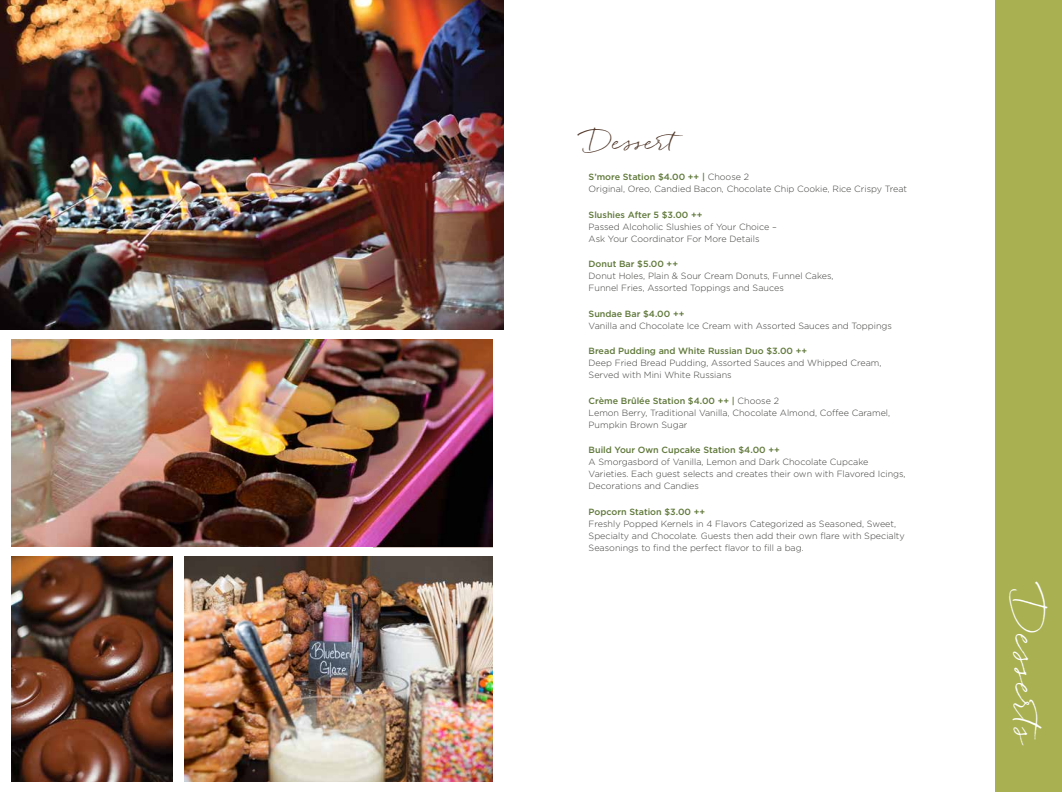
<style>
.page{position:relative;width:1062px;height:792px;background:#fff}
.page>*{position:absolute;margin:0;border:0;box-sizing:border-box;transform-origin:0 0}
.t1{font:36px "Quickpen";color:#fff}
.t2{font:24px "Quickpen";letter-spacing:-.025em;color:#52392b}
.t3{font:300 9px/12px "Gotham";color:#3f3f3d}
.t4{font:500 9px "Gotham";color:#60783a}
.s1{font-weight:500;color:#60783a}
</style>
<div class="page">
<div style="left:996px;top:0;width:66px;height:792px;background:#a9b051"></div>
<img style="left:0;top:0;width:504px;height:330px">
<img style="left:184px;top:557px;width:308px;height:224px">
<img style="left:12px;top:557px;width:161px;height:224px">
<img style="left:12px;top:339px;width:481px;height:208px">
<h2 class="t2" style="left:589px;top:128px;width:109px">Dessert</h2>
<p class="t3" style="left:589px;top:171px;width:320px"><span class="s1">S’more Station $4.00 ++ |</span> Choose 2<br>Original, Oreo, Candied Bacon, Chocolate Chip Cookie, Rice Crispy Treat</p>
<p class="t4" style="left:589px;top:209px;width:115px">Slushies After 5 $3.00 ++</p>
<p class="t3" style="left:589px;top:220px;width:190px">Passed Alcoholic Slushies of Your Choice –<br>Ask Your Coordinator For More Details</p>
<p class="t4" style="left:589px;top:258px;width:91px">Donut Bar $5.00 ++</p>
<p class="t3" style="left:589px;top:270px;width:247px">Donut Holes, Plain &amp; Sour Cream Donuts, Funnel Cakes,<br>Funnel Fries, Assorted Toppings and Sauces</p>
<p class="t4" style="left:589px;top:308px;width:97px">Sundae Bar $4.00 ++</p>
<p class="t3" style="left:589px;top:319px;width:305px">Vanilla and Chocolate Ice Cream with Assorted Sauces and Toppings</p>
<p class="t4" style="left:589px;top:345px;width:220px">Bread Pudding and White Russian Duo $3.00 ++</p>
<p class="t3" style="left:589px;top:357px;width:295px">Deep Fried Bread Pudding, Assorted Sauces and Whipped Cream,<br>Served with Mini White Russians</p>
<p class="t3" style="left:589px;top:394px;width:303px"><span class="s1">Crème Brûlée Station $4.00 ++ |</span> Choose 2<br>Lemon Berry, Traditional Vanilla, Chocolate Almond, Coffee Caramel,<br>Pumpkin Brown Sugar</p>
<p class="t4" style="left:589px;top:444px;width:193px">Build Your Own Cupcake Station $4.00 ++</p>
<p class="t3" style="left:589px;top:456px;width:319px">A Smorgasbord of Vanilla, Lemon and Dark Chocolate Cupcake<br>Varieties. Each guest selects and creates their own with Flavored Icings,<br>Decorations and Candies</p>
<p class="t4" style="left:589px;top:506px;width:118px">Popcorn Station $3.00 ++</p>
<p class="t3" style="left:589px;top:517px;width:318px">Freshly Popped Kernels in 4 Flavors Categorized as Seasoned, Sweet,<br>Specialty and Chocolate. Guests then add their own flare with Specialty<br>Seasonings to find the perfect flavor to fill a bag.</p>
<h1 class="t1" style="left:1047px;top:598px;width:162px;rotate:90deg">Desserts</h1>
</div>
